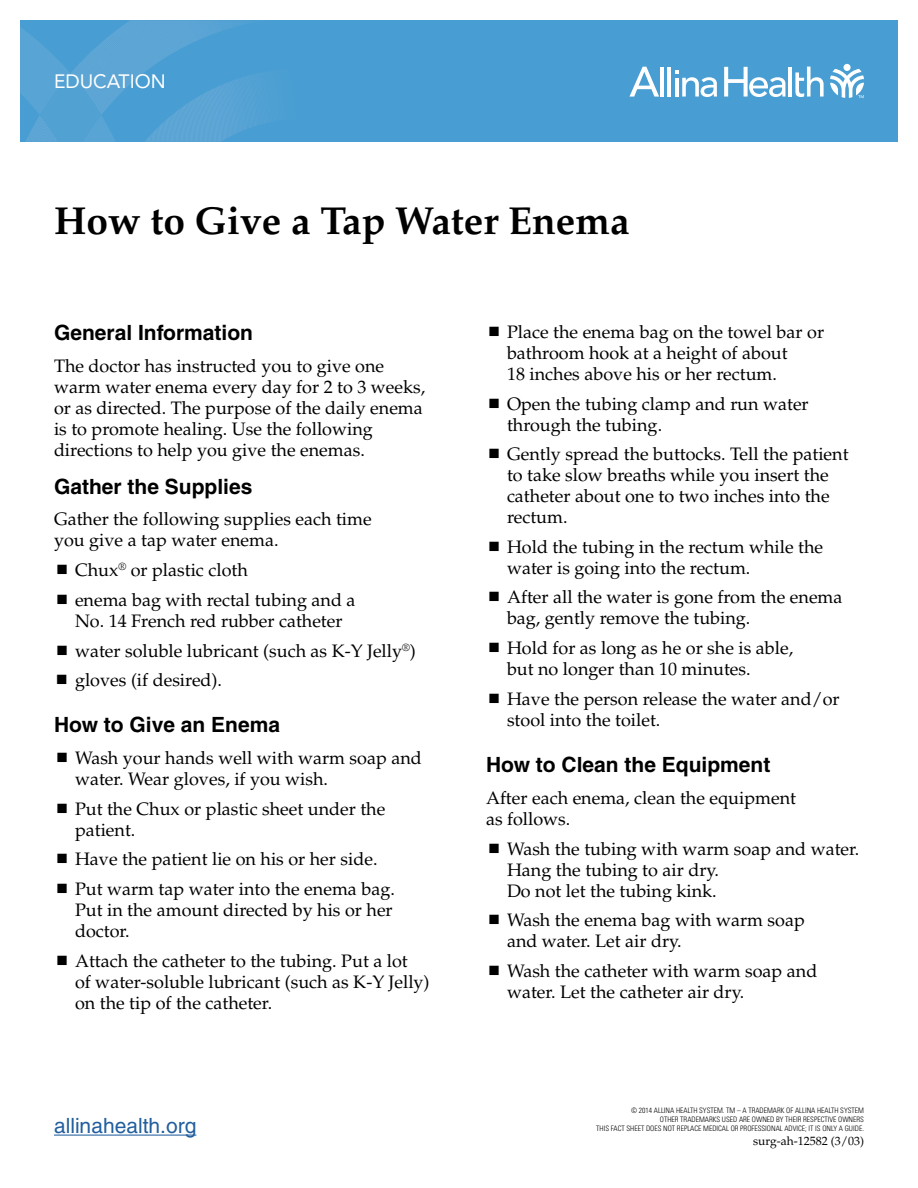
<style>
.page{position:relative;width:918px;height:1188px;background:#fff}
.page>*{position:absolute;margin:0;border:0;box-sizing:border-box;transform-origin:0 0}
.t1{font:700 39px "Palatino";color:#000}
.t2{font:700 21px "Helvetica";color:#000}
.t3{font:21px "Helvetica";color:#215e9e}
.t4{font:19.2px "Avenir LT Std";color:#fff}
.t5{font:18px/21px "Palatino";color:#000}
.t6{font:12px "Palatino";color:#000}
.t7{font:300 condensed 7.5px/9px "Univers";color:#000;text-align:right}
</style>
<div class="page">
<hr style="left:54px;top:1135px;width:142px;height:1px;background:#215e9e">
<div style="left:20px;top:20px;width:878px;height:122px;background:#489ed2"></div>
<svg style="left:20px;top:20px;width:246px;height:122px"></svg>
<svg style="left:830px;top:69px;width:34px;height:29px"></svg>
<div style="left:844px;top:64px;width:7px;height:7px;background:#fff;border-radius:50%"></div>
<hr style="left:660px;top:67px;width:4px;height:30px;background:#fff">
<hr style="left:667px;top:67px;width:4px;height:30px;background:#fff">
<hr style="left:789px;top:67px;width:3px;height:30px;background:#fff">
<svg style="left:795px;top:67px;width:29px;height:30px"></svg>
<svg style="left:675px;top:71px;width:42px;height:26px"></svg>
<svg style="left:629px;top:67px;width:30px;height:30px"></svg>
<svg style="left:724px;top:67px;width:62px;height:30px"></svg>
<p class="t4" style="left:54px;top:70px;width:113px">EDUCATION</p>
<h1 class="t1" style="left:54px;top:198px;width:577px">How to Give a Tap Water Enema</h1>
<p class="t2" style="left:54px;top:320px;width:201px">General Information</p>
<p class="t5" style="left:54px;top:356px;width:373px">The doctor has instructed you to give one warm water enema every day for 2 to 3 weeks, or as directed. The purpose of the daily enema is to promote healing. Use the following directions to help you give the enemas.</p>
<p class="t2" style="left:54px;top:473px;width:200px">Gather the Supplies</p>
<p class="t5" style="left:54px;top:509px;width:319px">Gather the following supplies each time you give a tap water enema.</p>
<p class="t5" style="left:75px;top:556px;width:282px;line-height:29.7px">Chux<sup>®</sup> or plastic cloth<br>enema bag with rectal tubing and a</p>
<p class="t5" style="left:75px;top:606px;width:342px;line-height:29.7px">No. 14 French red rubber catheter<br>water soluble lubricant (such as K-Y Jelly<sup>®</sup>) gloves (if desired).</p>
<p class="t2" style="left:54px;top:712px;width:228px">How to Give an Enema</p>
<p class="t5" style="left:75px;top:748px;width:348px">Wash your hands well with warm soap and water. Wear gloves, if you wish.</p>
<p class="t5" style="left:75px;top:799px;width:312px">Put the Chux or plastic sheet under the patient.</p>
<p class="t5" style="left:75px;top:845px;width:321px;line-height:29.7px">Have the patient lie on his or her side.<br>Put warm tap water into the enema bag.</p>
<p class="t5" style="left:75px;top:900px;width:319px">Put in the amount directed by his or her doctor.</p>
<p class="t5" style="left:75px;top:950px;width:356px">Attach the catheter to the tubing. Put a lot<br>of water-soluble lubricant (such as K-Y Jelly) on the tip of the catheter.</p>
<p class="t3" style="left:54px;top:1113px;width:144px">allinahealth.org</p>
<p class="t5" style="left:507px;top:322px;width:319px">Place the enema bag on the towel bar or bathroom hook at a height of about<br>18 inches above his or her rectum.</p>
<p class="t5" style="left:507px;top:393px;width:303px">Open the tubing clamp and run water through the tubing.</p>
<p class="t5" style="left:507px;top:444px;width:343px">Gently spread the buttocks. Tell the patient to take slow breaths while you insert the catheter about one to two inches into the rectum.</p>
<p class="t5" style="left:507px;top:537px;width:318px">Hold the tubing in the rectum while the water is going into the rectum.</p>
<p class="t5" style="left:507px;top:587px;width:337px">After all the water is gone from the enema bag, gently remove the tubing.</p>
<p class="t5" style="left:507px;top:638px;width:288px">Hold for as long as he or she is able, but no longer than 10 minutes.</p>
<p class="t5" style="left:507px;top:688px;width:334px">Have the person release the water and/or stool into the toilet.</p>
<p class="t2" style="left:486px;top:752px;width:286px">How to Clean the Equipment</p>
<p class="t5" style="left:486px;top:787px;width:312px">After each enema, clean the equipment as follows.</p>
<p class="t5" style="left:507px;top:838px;width:354px">Wash the tubing with warm soap and water.<br>Hang the tubing to air dry.<br>Do not let the tubing kink.</p>
<p class="t5" style="left:507px;top:910px;width:299px">Wash the enema bag with warm soap and water. Let air dry.</p>
<p class="t5" style="left:507px;top:961px;width:312px">Wash the catheter with warm soap and water. Let the catheter air dry.</p>
<p class="t7" style="left:596px;top:1106px;width:269px">© 2014 ALLINA HEALTH SYSTEM. TM – A TRADEMARK OF ALLINA HEALTH SYSTEM<br>OTHER TRADEMARKS USED ARE OWNED BY THEIR RESPECTIVE OWNERS<br>THIS FACT SHEET DOES NOT REPLACE MEDICAL OR PROFESSIONAL ADVICE; IT IS ONLY A GUIDE.</p>
<p class="t6" style="left:753px;top:1134px;width:112px">surg-ah-12582 (3/03)</p>
</div>
